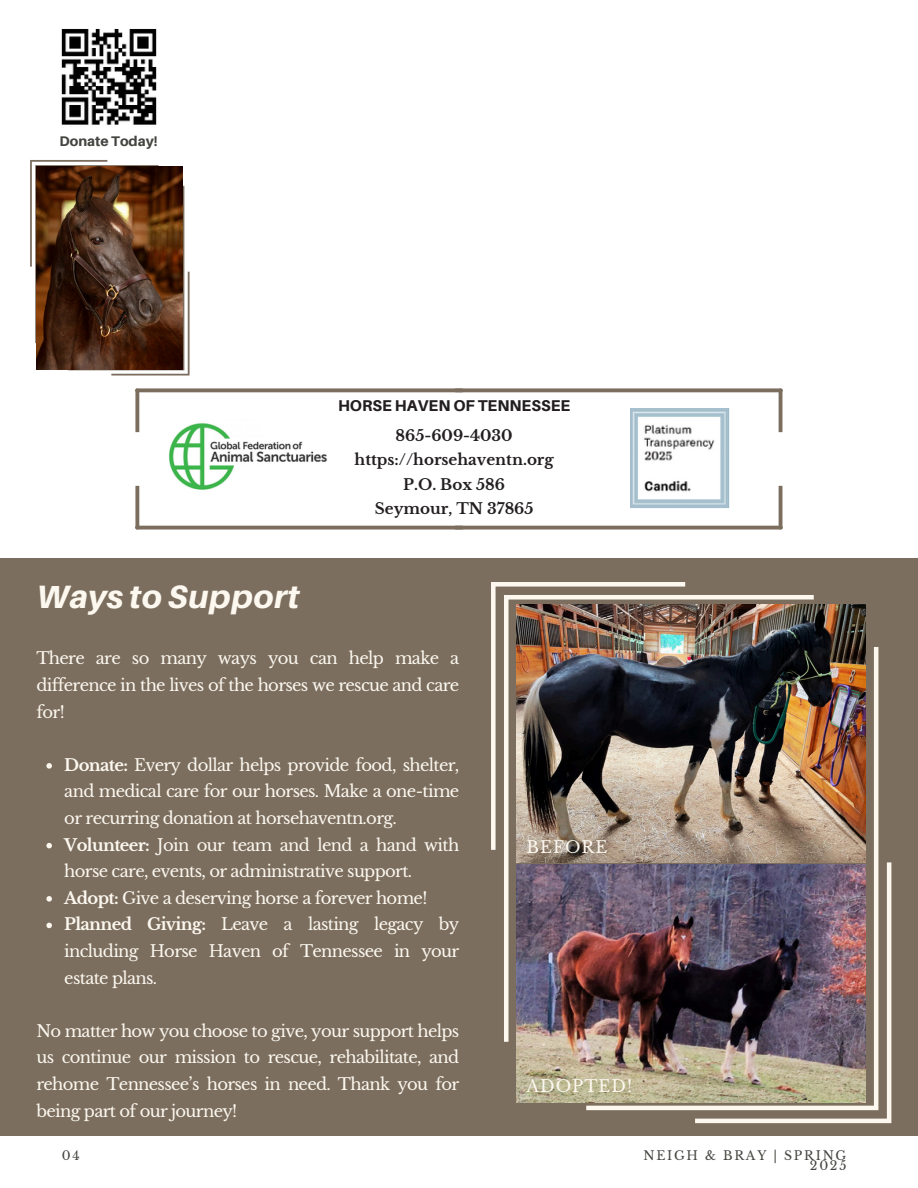
<style>
.page{position:relative;width:918px;height:1188px;background:#fff}
.page>*{position:absolute;margin:0;border:0;box-sizing:border-box;transform-origin:0 0}
.t1{font:italic 800 32.4px "Aileron";letter-spacing:.02em;color:#fcf8ef}
.t2{font:16.35px/26.5px "Libre Baskerville";letter-spacing:-.04em;color:#fcf8ef;text-align:justify}
.t3{font:16.35px "Libre Baskerville";letter-spacing:.06em;color:#fcf8ef}
.t4{font:800 15.6px "Aileron";color:#231f20}
.t5{font:700 15.15px/24.6px "Libre Baskerville";color:#231f20;text-align:center}
.t6{font:800 13.95px "Aileron";color:#444440}
.t7{font:12.45px/10.6px "Libre Baskerville";letter-spacing:.14em;color:#444440;text-align:right}
.s1{font-weight:700}
</style>
<div class="page">
<div style="left:0;top:559px;width:918px;height:577px;background:#7c6e5f"></div>
<svg style="left:30px;top:160px;width:160px;height:216px"></svg>
<img style="left:36px;top:167px;width:147px;height:202px">
<svg style="left:135px;top:388px;width:648px;height:44px"></svg>
<svg style="left:135px;top:486px;width:648px;height:43px"></svg>
<img style="left:163px;top:418px;width:169px;height:81px">
<svg style="left:695px;top:862px;width:196px;height:261px"></svg>
<svg style="left:491px;top:582px;width:194px;height:268px"></svg>
<svg style="left:504px;top:595px;width:310px;height:447px"></svg>
<svg style="left:586px;top:647px;width:292px;height:463px"></svg>
<img style="left:61px;top:29px;width:96px;height:96px">
<img style="left:631px;top:409px;width:100px;height:100px">
<img style="left:517px;top:604px;width:349px;height:258px">
<img style="left:517px;top:865px;width:349px;height:237px">
<svg style="left:46px;top:763px;width:6px;height:6px"></svg>
<svg style="left:46px;top:843px;width:6px;height:5px"></svg>
<svg style="left:46px;top:896px;width:6px;height:6px"></svg>
<svg style="left:46px;top:923px;width:6px;height:5px"></svg>
<p class="t6" style="left:60px;top:133px;width:100px">Donate Today!</p>
<p class="t4" style="left:338px;top:396px;width:234px">HORSE HAVEN OF TENNESSEE</p>
<p class="t5" style="left:355px;top:423px;width:201px">865-609-4030 https://horsehaventn.org<br>P.O. Box 586<br>Seymour, TN 37865</p>
<p class="t1" style="left:36px;top:577px;width:265px">Ways to Support</p>
<p class="t2" style="left:36px;top:645px;width:424px">There are so many ways you can help make a difference in the lives of the horses we rescue and care for!</p>
<p class="t2" style="left:64px;top:752px;width:397px"><span class="s1">Donate:</span> Every dollar helps provide food, shelter, and medical care for our horses. Make a one-time or recurring donation at horsehaventn.org.</p>
<p class="t2" style="left:64px;top:832px;width:397px"><span class="s1">Volunteer:</span> Join our team and lend a hand with horse care, events, or administrative support.</p>
<p class="t2" style="left:64px;top:885px;width:365px"><span class="s1">Adopt:</span> Give a deserving horse a forever home!</p>
<h2 class="t2" style="left:64px;top:911px;width:397px"><span class="s1">Planned Giving:</span> Leave a lasting legacy by including Horse Haven of Tennessee in your estate plans.</h2>
<h4 class="t2" style="left:36px;top:1018px;width:424px">No matter how you choose to give, your support helps us continue our mission to rescue, rehabilitate, and rehome Tennessee’s horses in need. Thank you for being part of our journey!</h4>
<p class="t7" style="left:62px;top:1150px;width:19px">04</p>
<p class="t2" style="left:527px;top:834px;width:82px">BEFORE</p>
<p class="t3" style="left:527px;top:1076px;width:107px">ADOPTED!</p>
<h3 class="t7" style="left:643px;top:1150px;width:205px">NEIGH &amp; BRAY | SPRING<br>2025</h3>
</div>
